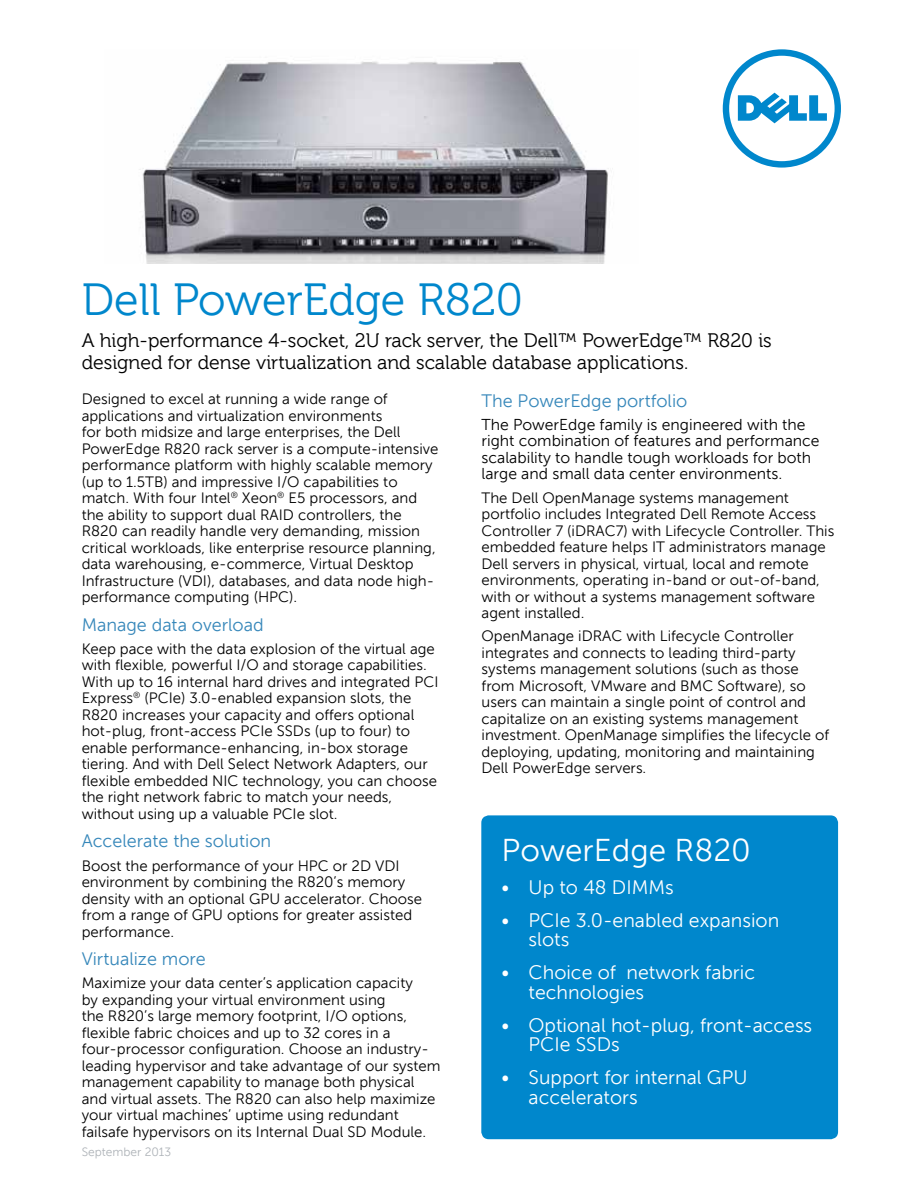
<style>
.page{position:relative;width:918px;height:1188px;background:#fff}
.page>*{position:absolute;margin:0;border:0;box-sizing:border-box;transform-origin:0 0}
.t1{font:45px "Museo For Dell";color:#0087cc}
.t2{font:31.5px "Museo Sans For Dell";color:#fff}
.t3{font:19.5px/19.5px "Museo Sans For Dell";color:#fff}
.t4{font:19.5px/22.5px "Museo For Dell";color:#000}
.t5{font:18px "Museo Sans For Dell";color:#3687ba}
.t6{font:15.75px/16.5px "Museo Sans For Dell";color:#000}
.t7{font:15px/16.5px "Museo Sans For Dell";color:#000}
.t8{font:12px "Museo Sans For Dell";color:#aeb3b8}
</style>
<div class="page">
<svg style="left:723px;top:49px;width:118px;height:119px"></svg>
<div style="left:481px;top:815px;width:357px;height:324px;background:#0087cc;border-radius:7px"></div>
<img style="left:139px;top:61px;width:470px;height:203px">
<h1 class="t1" style="left:82px;top:275px;width:443px">Dell PowerEdge R820</h1>
<h3 class="t4" style="left:82px;top:329px;width:692px">A high-performance 4-socket, 2U rack server, the Dell™ PowerEdge™ R820 is designed for dense virtualization and scalable database applications.</h3>
<p class="t7" style="left:82px;top:391px;width:358px">Designed to excel at running a wide range of applications and virtualization environments<br>for both midsize and large enterprises, the Dell PowerEdge R820 rack server is a compute-intensive performance platform with highly scalable memory (up to 1.5TB) and impressive I/O capabilities to match. With four Intel<sup>®</sup> Xeon<sup>®</sup> E5 processors, and the ability to support dual RAID controllers, the R820 can readily handle very demanding, mission critical workloads, like enterprise resource planning, data warehousing, e-commerce, Virtual Desktop Infrastructure (VDI), databases, and data node high&shy;performance computing (HPC).</p>
<p class="t5" style="left:82px;top:615px;width:184px">Manage data overload</p>
<p class="t7" style="left:82px;top:641px;width:358px">Keep pace with the data explosion of the virtual age with flexible, powerful I/O and storage capabilities.<br>With up to 16 internal hard drives and integrated PCI Express<sup>®</sup> (PCIe) 3.0-enabled expansion slots, the R820 increases your capacity and offers optional hot-plug, front-access PCIe SSDs (up to four) to enable performance-enhancing, in-box storage tiering. And with Dell Select Network Adapters, our flexible embedded NIC technology, you can choose the right network fabric to match your needs, without using up a valuable PCIe slot.</p>
<p class="t5" style="left:82px;top:831px;width:191px">Accelerate the solution</p>
<p class="t7" style="left:82px;top:857px;width:342px">Boost the performance of your HPC or 2D VDI environment by combining the R820’s memory density with an optional GPU accelerator. Choose from a range of GPU options for greater assisted performance.</p>
<p class="t5" style="left:82px;top:949px;width:126px">Virtualize more</p>
<p class="t7" style="left:82px;top:975px;width:360px">Maximize your data center’s application capacity<br>by expanding your virtual environment using<br>the R820’s large memory footprint, I/O options, flexible fabric choices and up to 32 cores in a four-processor configuration. Choose an industry&shy;leading hypervisor and take advantage of our system management capability to manage both physical and virtual assets. The R820 can also help maximize your virtual machines’ uptime using redundant failsafe hypervisors on its Internal Dual SD Module.</p>
<p class="t8" style="left:82px;top:1145px;width:91px">September 2013</p>
<p class="t5" style="left:482px;top:391px;width:207px">The PowerEdge portfolio</p>
<p class="t6" style="left:482px;top:416px;width:340px">The PowerEdge family is engineered with the right combination of features and performance scalability to handle tough workloads for both large and small data center environments.</p>
<p class="t7" style="left:482px;top:489px;width:354px">The Dell OpenManage systems management portfolio includes Integrated Dell Remote Access Controller 7 (iDRAC7) with Lifecycle Controller. This embedded feature helps IT administrators manage Dell servers in physical, virtual, local and remote environments, operating in-band or out-of-band, with or without a systems management software agent installed.</p>
<p class="t7" style="left:482px;top:628px;width:349px">OpenManage iDRAC with Lifecycle Controller integrates and connects to leading third-party systems management solutions (such as those from Microsoft, VMware and BMC Software), so users can maintain a single point of control and capitalize on an existing systems management investment. OpenManage simplifies the lifecycle of deploying, updating, monitoring and maintaining Dell PowerEdge servers.</p>
<h2 class="t2" style="left:502px;top:833px;width:251px">PowerEdge R820</h2>
<h3 class="t3" style="left:502px;top:877px;width:174px">• Up to 48 DIMMs</h3>
<h3 class="t3" style="left:529px;top:910px;width:252px;text-indent:-27px">• PCIe 3.0-enabled expansion slots</h3>
<h3 class="t3" style="left:529px;top:963px;width:228px;text-indent:-27px">• Choice of network fabric technologies</h3>
<h3 class="t3" style="left:529px;top:1015px;width:285px;text-indent:-27px">• Optional hot-plug, front-access<br>PCIe SSDs</h3>
<h3 class="t3" style="left:529px;top:1068px;width:220px;text-indent:-27px">• Support for internal GPU accelerators</h3>
</div>
